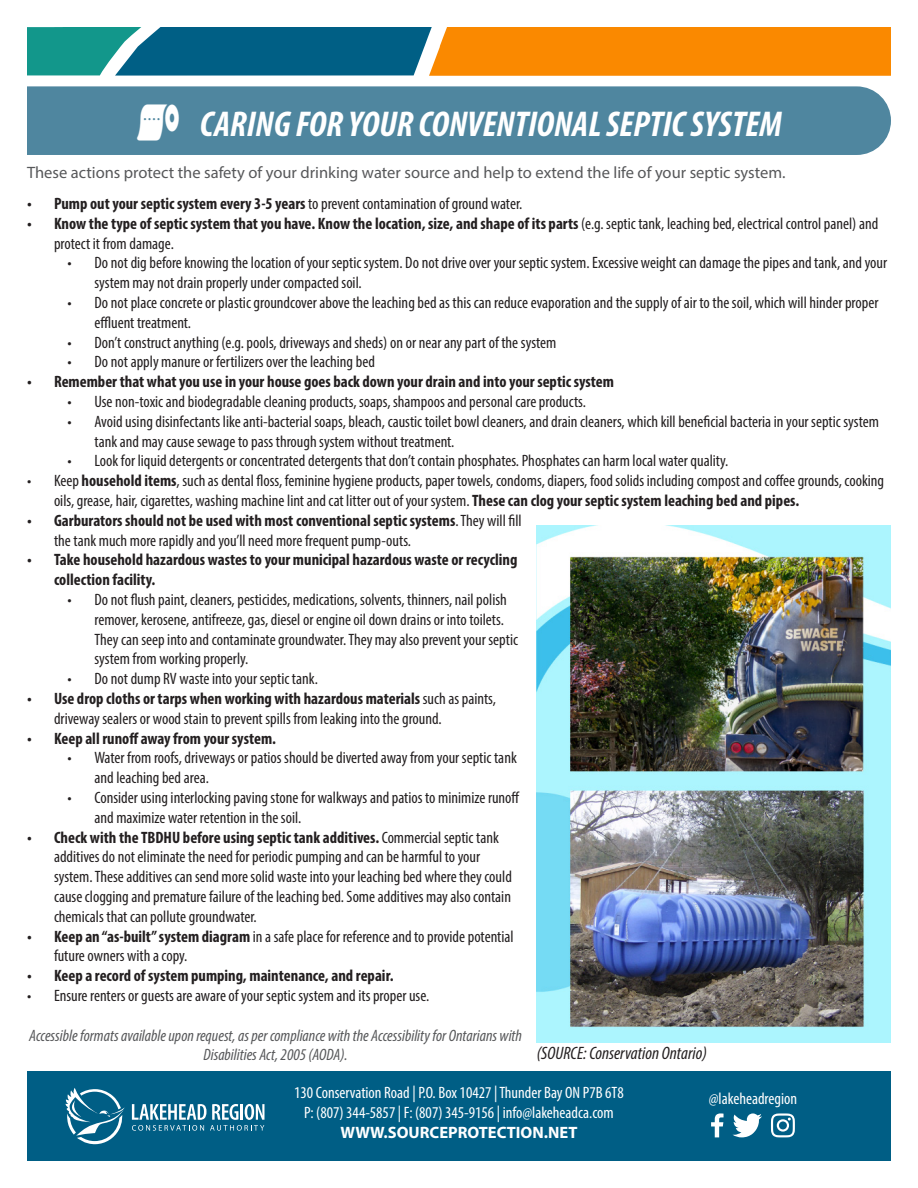
<style>
.page{position:relative;width:918px;height:1188px;background:#fff}
.page>*{position:absolute;margin:0;border:0;box-sizing:border-box;transform-origin:0 0}
.t1{font:italic 700 condensed 36px "Myriad Pro";color:#fff}
.t2{font:italic condensed 18px "Myriad Pro";color:#231f20}
.t3{font:condensed 16.5px/19.8px "Myriad Pro";color:#231f20}
.t4{font:700 condensed 16.5px/19.8px "Myriad Pro";color:#231f20}
.t5{font:condensed 16.5px "Myriad Pro";color:#fff}
.t6{font:italic condensed 16.5px/19.8px "Myriad Pro";color:#57585a;text-align:center}
.t7{font:16.5px "Myriad Pro";color:#57585a}
.t8{font:700 16.5px "Myriad Pro";color:#fff}
.s1{font-weight:400}
.s2{font-weight:700}
</style>
<div class="page">
<svg style="left:27px;top:27px;width:864px;height:48px;background:#8e8144"></svg>
<div style="left:27px;top:1071px;width:864px;height:90px;background:#005e85"></div>
<svg style="left:66px;top:1088px;width:58px;height:57px"></svg>
<svg style="left:132px;top:1104px;width:132px;height:27px"></svg>
<svg style="left:711px;top:1113px;width:13px;height:24px"></svg>
<svg style="left:771px;top:1113px;width:24px;height:24px"></svg>
<svg style="left:733px;top:1113px;width:29px;height:24px"></svg>
<div style="left:27px;top:86px;width:864px;height:69px;background:#4f869f"></div>
<img style="left:537px;top:525px;width:354px;height:517px">
<div style="left:137px;top:105px;width:42px;height:36px;background:#4f869f"></div>
<p class="t1" style="left:200px;top:102px;width:584px">CARING FOR YOUR CONVENTIONAL SEPTIC SYSTEM</p>
<p class="t7" style="left:27px;top:162px;width:760px">These actions protect the safety of your drinking water source and help to extend the life of your septic system.</p>
<p class="t4" style="left:27px;top:193px;width:497px">• Pump out your septic system every 3-5 years <span class="s1">to prevent contamination of ground water.</span></p>
<p class="t4" style="left:54px;top:213px;width:826px;text-indent:-27px">• Know the type of septic system that you have. Know the location, size, and shape of its parts <span class="s1">(e.g. septic tank, leaching bed, electrical control panel) and protect it from damage.</span></p>
<p class="t3" style="left:94px;top:253px;width:794px;text-indent:-27px">• Do not dig before knowing the location of your septic system. Do not drive over your septic system. Excessive weight can damage the pipes and tank, and your system may not drain properly under compacted soil.</p>
<p class="t3" style="left:94px;top:292px;width:786px;text-indent:-27px">• Do not place concrete or plastic groundcover above the leaching bed as this can reduce evaporation and the supply of air to the soil, which will hinder proper effluent treatment.</p>
<p class="t3" style="left:68px;top:332px;width:490px">• Don’t construct anything (e.g. pools, driveways and sheds) on or near any part of the system</p>
<p class="t3" style="left:68px;top:352px;width:309px">• Do not apply manure or fertilizers over the leaching bed</p>
<p class="t4" style="left:27px;top:371px;width:589px">• Remember that what you use in your house goes back down your drain and into your septic system</p>
<p class="t3" style="left:68px;top:391px;width:520px">• Use non-toxic and biodegradable cleaning products, soaps, shampoos and personal care products.</p>
<p class="t3" style="left:94px;top:411px;width:786px;text-indent:-27px">• Avoid using disinfectants like anti-bacterial soaps, bleach, caustic toilet bowl cleaners, and drain cleaners, which kill beneficial bacteria in your septic system tank and may cause sewage to pass through system without treatment.</p>
<p class="t3" style="left:68px;top:451px;width:663px">• Look for liquid detergents or concentrated detergents that don’t contain phosphates. Phosphates can harm local water quality.</p>
<p class="t3" style="left:54px;top:471px;width:832px;text-indent:-27px">• Keep <span class="s2">household items</span>, such as dental floss, feminine hygiene products, paper towels, condoms, diapers, food solids including compost and coffee grounds, cooking oils, grease, hair, cigarettes, washing machine lint and cat litter out of your system. <span class="s2">These can clog your septic system leaching bed and pipes.</span></p>
<p class="t3" style="left:54px;top:510px;width:469px;text-indent:-27px"><span class="s2">• Garburators should not be used with most conventional septic systems</span>. They will fill the tank much more rapidly and you’ll need more frequent pump-outs.</p>
<p class="t4" style="left:54px;top:550px;width:465px;text-indent:-27px">• Take household hazardous wastes to your municipal hazardous waste or recycling collection facility.</p>
<p class="t3" style="left:94px;top:589px;width:425px;text-indent:-27px">• Do not flush paint, cleaners, pesticides, medications, solvents, thinners, nail polish remover, kerosene, antifreeze, gas, diesel or engine oil down drains or into toilets.<br>They can seep into and contaminate groundwater. They may also prevent your septic system from working properly.</p>
<p class="t3" style="left:68px;top:669px;width:252px">• Do not dump RV waste into your septic tank.</p>
<p class="t3" style="left:54px;top:688px;width:443px;text-indent:-27px"><span class="s2">• Use drop cloths or tarps when working with hazardous materials</span> such as paints, driveway sealers or wood stain to prevent spills from leaking into the ground.</p>
<p class="t4" style="left:27px;top:728px;width:251px">• Keep all runoff away from your system.</p>
<p class="t3" style="left:94px;top:748px;width:424px;text-indent:-27px">• Water from roofs, driveways or patios should be diverted away from your septic tank and leaching bed area.</p>
<p class="t3" style="left:94px;top:787px;width:427px;text-indent:-27px">• Consider using interlocking paving stone for walkways and patios to minimize runoff and maximize water retention in the soil.</p>
<p class="t3" style="left:54px;top:827px;width:459px;text-indent:-27px"><span class="s2">• Check with the TBDHU before using septic tank additives.</span> Commercial septic tank additives do not eliminate the need for periodic pumping and can be harmful to your system. These additives can send more solid waste into your leaching bed where they could cause clogging and premature failure of the leaching bed. Some additives may also contain chemicals that can pollute groundwater.</p>
<p class="t3" style="left:54px;top:926px;width:461px;text-indent:-27px"><span class="s2">• Keep an “as-built” system diagram</span> in a safe place for reference and to provide potential future owners with a copy.</p>
<p class="t4" style="left:27px;top:965px;width:368px">• Keep a record of system pumping, maintenance, and repair.</p>
<p class="t3" style="left:27px;top:985px;width:404px">• Ensure renters or guests are aware of your septic system and its proper use.</p>
<p class="t6" style="left:29px;top:1025px;width:494px">Accessible formats available upon request, as per compliance with the Accessibility for Ontarians with<br>Disabilities Act, 2005 (AODA).</p>
<p class="t2" style="left:537px;top:1042px;width:172px">(SOURCE: Conservation Ontario)</p>
<p class="t5" style="left:294px;top:1083px;width:331px">130 Conservation Road | P.O. Box 10427 | Thunder Bay ON P7B 6T8</p>
<p class="t5" style="left:304px;top:1102px;width:311px">P: (807) 344-5857 | F: (807) 345-9156 | info@lakeheadca.com</p>
<p class="t8" style="left:341px;top:1121px;width:238px">WWW.SOURCEPROTECTION.NET</p>
<p class="t5" style="left:709px;top:1089px;width:90px">@lakeheadregion</p>
</div>
